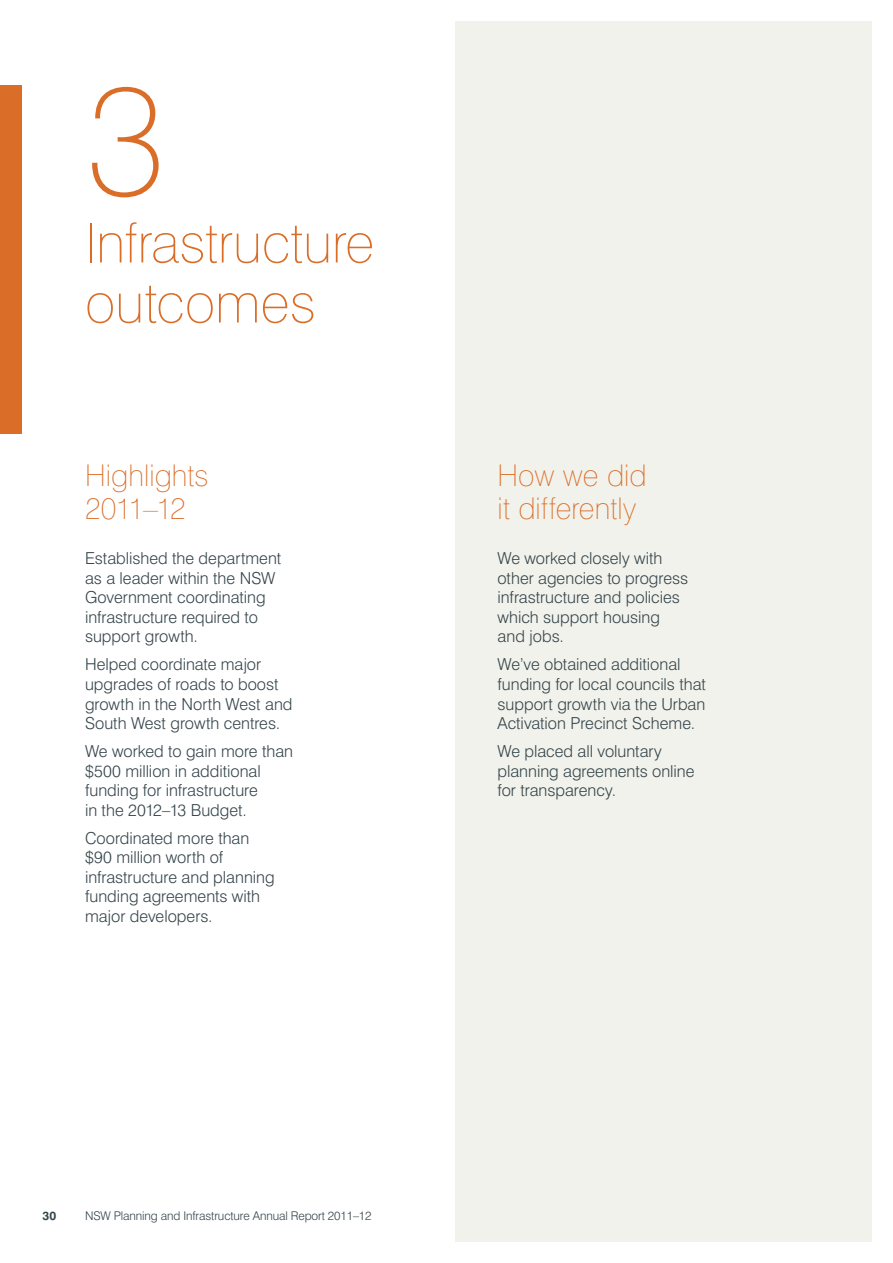
<style>
.page{position:relative;width:893px;height:1263px;background:#fff}
.page>*{position:absolute;margin:0;border:0;box-sizing:border-box;transform-origin:0 0}
.t1{font:100 154.5px "Swiss 721 BT";color:#da6d27}
.t2{font:100 55.5px/60px "Swiss 721 BT";letter-spacing:-.005em;color:#da6d27}
.t3{font:100 30px/33px "Swiss 721 BT";color:#da6d27}
.t4{font:300 16.5px/19.5px "Swiss 721 BT";color:#334349}
.t5{font:300 12px "Swiss 721 BT";letter-spacing:-.01em;color:#334349}
.t6{font:700 12px "Swiss 721 BT";color:#334349}
</style>
<div class="page">
<div style="left:455px;top:21px;width:417px;height:1221px;background:#f2f2ec"></div>
<div style="left:0;top:85px;width:21px;height:349px;background:#da6d27"></div>
<p class="t1" style="left:85px;top:46px;width:82px">3</p>
<p class="t2" style="left:85px;top:212px;width:291px">Infrastructure outcomes</p>
<p class="t3" style="left:85px;top:459px;width:125px">Highlights<br>2011–12</p>
<p class="t4" style="left:85px;top:549px;width:198px">Established the department as a leader within the NSW<br>Government coordinating infrastructure required to support growth.</p>
<p class="t4" style="left:85px;top:655px;width:209px">Helped coordinate major upgrades of roads to boost growth in the N orth West and<br>South West growth centres.</p>
<p class="t4" style="left:85px;top:741px;width:210px">We worked to gain more than $500 million in additional funding for infrastructure<br>in the 2012–13 Budget.</p>
<p class="t4" style="left:85px;top:828px;width:191px">Coordinated more than $90 million worth of infrastructure and planning funding agreements with major developers.</p>
<p class="t6" style="left:43px;top:1209px;width:15px">30</p>
<p class="t5" style="left:85px;top:1209px;width:288px">NSW Planning and I nfrastructure Annual Report 2011–12</p>
<p class="t3" style="left:497px;top:459px;width:151px">How we did it differently</p>
<p class="t4" style="left:497px;top:549px;width:192px">We worked closely with other agencies to progress infrastructure and policies which support housing and jobs.</p>
<p class="t4" style="left:497px;top:655px;width:210px">We’ve obtained additional funding for local councils that support growth via the Urban<br>Activation Precinct Scheme.</p>
<p class="t4" style="left:497px;top:741px;width:199px">We placed all voluntary planning agreements online for transparency.</p>
</div>
